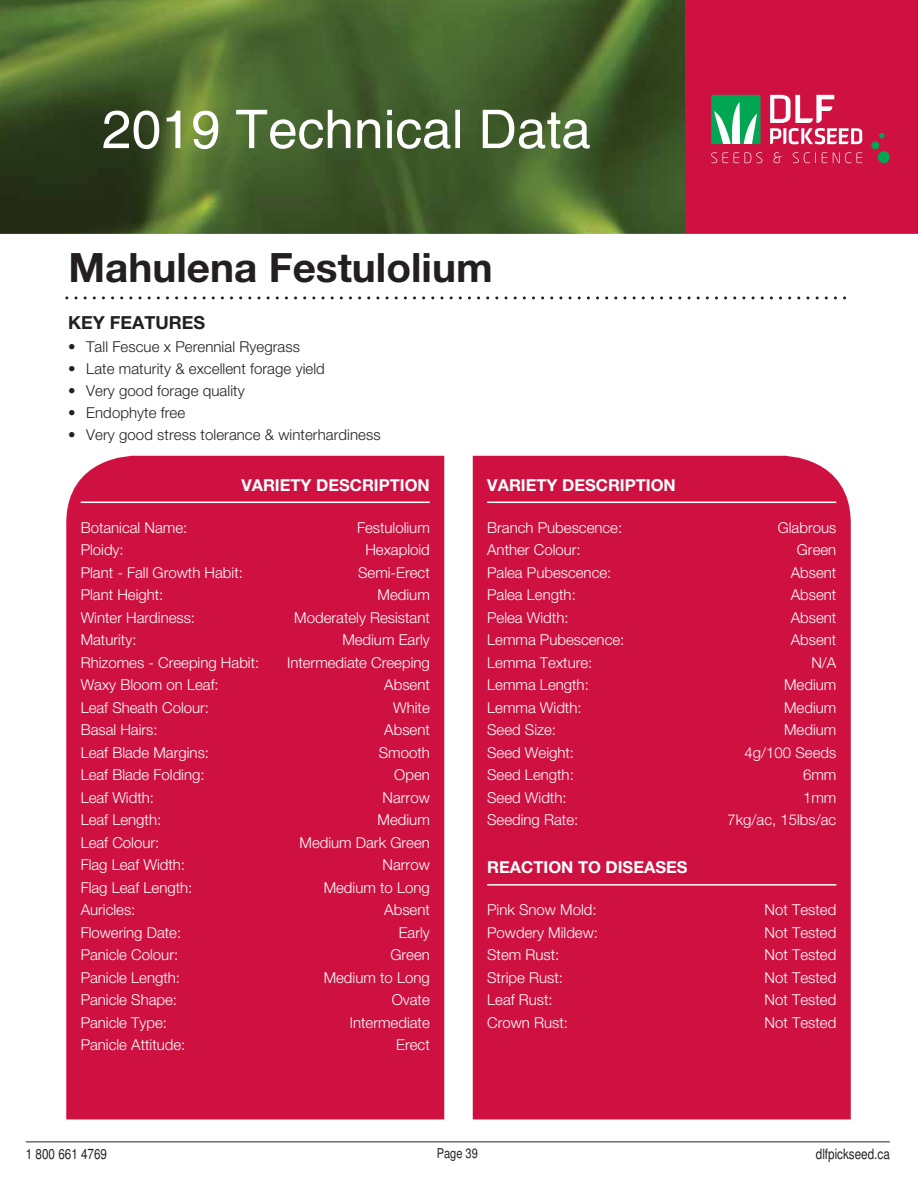
<style>
.page{position:relative;width:918px;height:1188px;background:#fff}
.page>*{position:absolute;margin:0;border:0;box-sizing:border-box;transform-origin:0 0}
.t1{font:53.4px "Helvetica";color:#fff}
.t2{font:700 40.5px "Helvetica Neue";color:#231f20}
.t3{font:700 18px "Helvetica Neue";color:#231f20}
.t4{font:700 16.5px "Helvetica Neue";color:#fff}
.t5{font:300 15px/22.5px "Helvetica Neue";color:#fff}
.t6{font:300 15px "Helvetica Neue";letter-spacing:.005em;color:#231f20}
.t7{font:condensed 14.25px "Helvetica";color:#231f20}
.t8{font:condensed 13.5px "Helvetica";color:#231f20}
</style>
<div class="page">
<hr style="left:26px;top:1142px;width:864px;height:1px;background:#231f20">
<div style="left:66px;top:456px;width:378px;height:663px;background:#ce1141"></div>
<div style="left:473px;top:456px;width:378px;height:663px;background:#ce1141"></div>
<img style="left:0;top:0;width:686px;height:234px">
<div style="left:686px;top:0;width:232px;height:236px;background:#ce1141"></div>
<div style="left:0;top:234px;width:918px;height:6px;background:#fff"></div>
<svg style="left:711px;top:95px;width:49px;height:49px;background:#45bd7f"></svg>
<svg style="left:879px;top:133px;width:6px;height:6px"></svg>
<div style="left:871px;top:141px;width:8px;height:8px;background:#00a651;border-radius:50%"></div>
<div style="left:878px;top:151px;width:12px;height:12px;background:#00a651;border-radius:50%"></div>
<svg style="left:711px;top:152px;width:6px;height:11px"></svg>
<svg style="left:723px;top:152px;width:5px;height:11px"></svg>
<svg style="left:734px;top:152px;width:5px;height:11px"></svg>
<svg style="left:745px;top:152px;width:17px;height:11px"></svg>
<svg style="left:793px;top:152px;width:23px;height:11px"></svg>
<svg style="left:822px;top:152px;width:5px;height:11px"></svg>
<svg style="left:833px;top:152px;width:18px;height:11px"></svg>
<svg style="left:857px;top:152px;width:5px;height:11px"></svg>
<svg style="left:774px;top:152px;width:8px;height:11px"></svg>
<svg style="left:770px;top:95px;width:92px;height:49px"></svg>
<hr style="left:81px;top:502px;width:349px;height:1px;background:#fff">
<hr style="left:487px;top:502px;width:349px;height:1px;background:#fff">
<hr style="left:487px;top:884px;width:349px;height:2px;background:#fff">
<svg style="left:67px;top:296px;width:779px;height:3px"></svg>
<h1 class="t1" style="left:102px;top:98px;width:491px">2019 Technical Data</h1>
<h2 class="t2" style="left:68px;top:235px;width:426px">Mahulena Festulolium</h2>
<p class="t3" style="left:68px;top:308px;width:139px">KEY FEATURES</p>
<p class="t6" style="left:68px;top:335px;width:233px">• Tall Fescue x Perennial Ryegrass</p>
<p class="t6" style="left:68px;top:357px;width:258px">• Late maturity &amp; excellent forage yield</p>
<p class="t6" style="left:68px;top:378px;width:178px">• Very good forage quality</p>
<p class="t6" style="left:68px;top:400px;width:119px">• Endophyte free</p>
<p class="t6" style="left:68px;top:422px;width:314px">• Very good stress tolerance &amp; winterhardiness</p>
<p class="t4" style="left:241px;top:472px;width:190px">VARIETY DESCRIPTION</p>
<p class="t4" style="left:487px;top:472px;width:190px">VARIETY DESCRIPTION</p>
<p class="t5" style="left:81px;top:515px;width:180px">Botanical Name:<br>Ploidy:<br>Plant - Fall Growth Habit:<br>Plant Height:<br>Winter Hardiness:<br>Maturity:<br>Rhizomes - Creeping Habit:<br>Waxy Bloom on Leaf:<br>Leaf Sheath Colour:<br>Basal Hairs:<br>Leaf Blade Margins:<br>Leaf Blade Folding:<br>Leaf Width:<br>Leaf Length:<br>Leaf Colour:<br>Flag Leaf Width:<br>Flag Leaf Length:<br>Auricles:<br>Flowering Date:<br>Panicle Colour:<br>Panicle Length:<br>Panicle Shape:<br>Panicle Type:<br>Panicle Attitude:</p>
<p class="t5" style="left:287px;top:515px;width:144px;text-align:right">Festulolium<br>Hexaploid<br>Semi-Erect<br>Medium<br>Moderately Resistant<br>Medium Early<br>Intermediate Creeping<br>Absent<br>White<br>Absent<br>Smooth<br>Open<br>Narrow<br>Medium<br>Medium Dark Green<br>Narrow<br>Medium to Long<br>Absent<br>Early<br>Green<br>Medium to Long<br>Ovate<br>Intermediate<br>Erect</p>
<p class="t5" style="left:487px;top:515px;width:139px">Branch Pubescence:<br>Anther Colour:<br>Palea Pubescence:<br>Palea Length:<br>Pelea Width:<br>Lemma Pubescence:<br>Lemma Texture:<br>Lemma Length:<br>Lemma Width:<br>Seed Size:<br>Seed Weight:<br>Seed Length:<br>Seed Width:<br>Seeding Rate:</p>
<p class="t5" style="left:727px;top:515px;width:110px;text-align:right">Glabrous<br>Green<br>Absent<br>Absent<br>Absent<br>Absent<br>N/A<br>Medium<br>Medium<br>Medium<br>4g/100 Seeds<br>6mm<br>1mm<br>7kg/ac, 15lbs/ac</p>
<p class="t4" style="left:487px;top:854px;width:202px">REACTION TO DISEASES</p>
<p class="t5" style="left:487px;top:898px;width:112px">Pink Snow Mold:<br>Powdery Mildew:<br>Stem Rust:<br>Stripe Rust:<br>Leaf Rust:<br>Crown Rust:</p>
<p class="t5" style="left:765px;top:898px;width:73px;text-align:justify">Not Tested Not Tested Not Tested Not Tested Not Tested Not Tested</p>
<p class="t7" style="left:26px;top:1145px;width:83px">1 800 661 4769</p>
<p class="t8" style="left:437px;top:1145px;width:43px">Page 39</p>
<p class="t7" style="left:816px;top:1145px;width:75px">dlfpickseed.ca</p>
</div>
